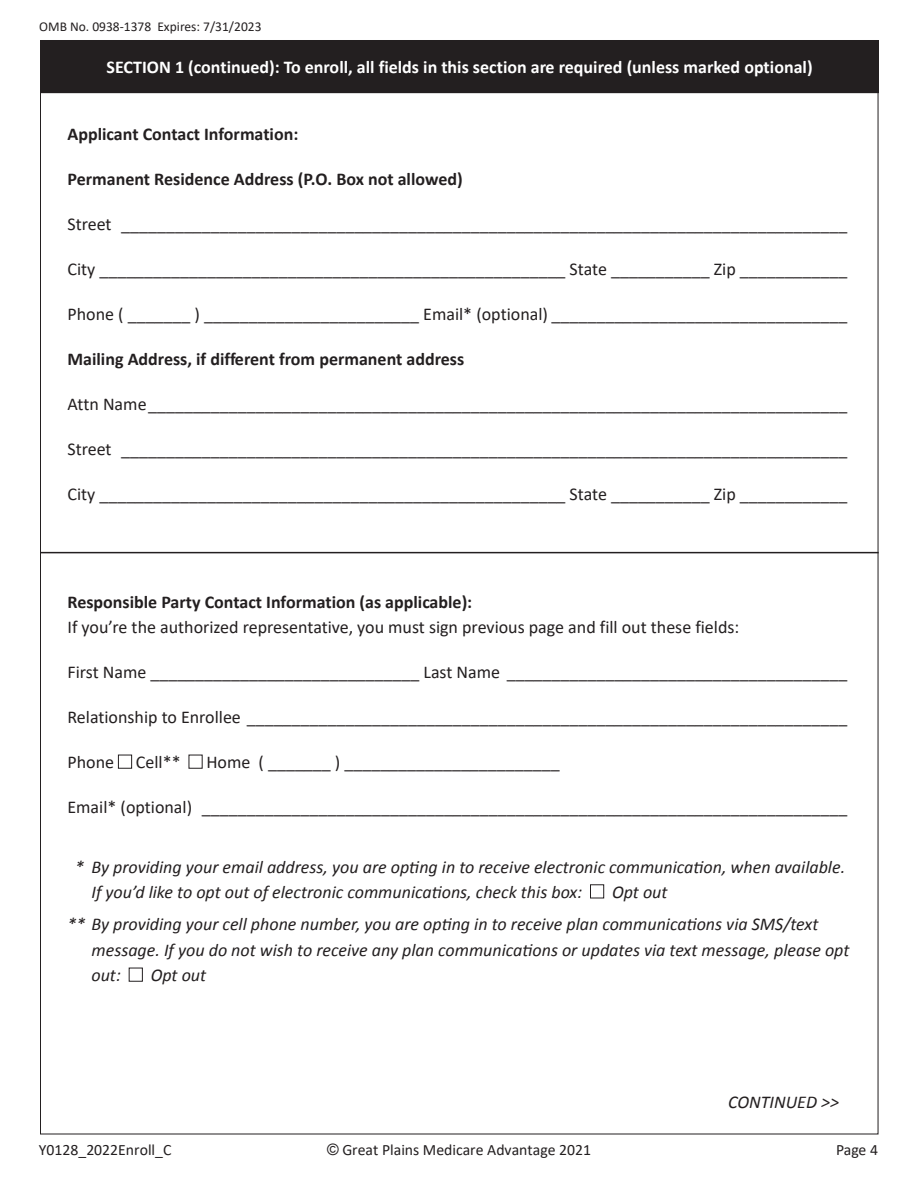
<style>
.page{position:relative;width:918px;height:1188px;background:#fff}
.page>*{position:absolute;margin:0;border:0;box-sizing:border-box;transform-origin:0 0}
.t1{font:18px "Calibri";color:#231f20}
.t2{font:italic 18px/25.5px "Calibri";color:#231f20}
.t3{font:700 18px "Calibri";color:#231f20}
.t4{font:700 18px "Calibri";color:#fff}
.t5{font:15.75px "Calibri";color:#231f20}
.t6{font:13.5px "Calibri";color:#231f20}
.s1{font-family:"Arial"}
</style>
<div class="page">
<hr style="left:40px;top:552px;width:839px;height:1px;background:#231f20">
<div style="left:118px;top:755px;width:14px;height:13px;border:1px solid #231f20"></div>
<div style="left:590px;top:885px;width:14px;height:13px;border:1px solid #231f20"></div>
<div style="left:129px;top:968px;width:14px;height:13px;border:1px solid #231f20"></div>
<div style="left:41px;top:40px;width:837px;height:53px;background:#231f20"></div>
<p class="t6" style="left:39px;top:17px;width:224px">OMB No. 0938-1378 Expires: 7/31/2023</p>
<h1 class="t4" style="left:107px;top:55px;width:708px">SECTION 1 (continued): To enroll, all fields in this section are required (unless marked optional)</h1>
<h2 class="t3" style="left:68px;top:121px;width:232px">Applicant Contact Information:</h2>
<h3 class="t3" style="left:68px;top:166px;width:397px">Permanent Residence Address (P.O. Box not allowed)</h3>
<p class="t1" style="left:68px;top:211px;width:781px">Street _________________________________________________________________________________</p>
<p class="t1" style="left:68px;top:256px;width:781px">City ____________________________________________________ State ___________ Zip ____________</p>
<p class="t1" style="left:68px;top:301px;width:781px">Phone ( _______ ) ________________________ Email* (optional) _________________________________</p>
<h3 class="t3" style="left:68px;top:346px;width:398px">Mailing Address, if different from permanent address</h3>
<p class="t1" style="left:68px;top:391px;width:781px">Attn Name ______________________________________________________________________________</p>
<p class="t1" style="left:68px;top:436px;width:781px">Street _________________________________________________________________________________</p>
<p class="t1" style="left:68px;top:481px;width:781px">City ____________________________________________________ State ___________ Zip ____________</p>
<h2 class="t3" style="left:68px;top:589px;width:406px">Responsible Party Contact Information (as applicable):</h2>
<p class="t1" style="left:68px;top:615px;width:673px">If you’re the authorized representative, you must sign previous page and fill out these fields:</p>
<p class="t1" style="left:68px;top:660px;width:781px">First Name ______________________________ Last Name ______________________________________</p>
<p class="t1" style="left:68px;top:705px;width:781px">Relationship to Enrollee ___________________________________________________________________</p>
<p class="t1" style="left:68px;top:750px;width:115px">Phone Cell**</p>
<p class="t1" style="left:206px;top:750px;width:355px">Home ( _______ ) ________________________</p>
<p class="t1" style="left:67px;top:795px;width:781px">Email* (optional) ________________________________________________________________________</p>
<p class="t2" style="left:92px;top:853px;width:755px;text-indent:-16px">* By providing your email address, you are opting in to receive electronic communication, when available.<br>If you’d like to opt out of electronic communications, check this box:</p>
<p class="t2" style="left:612px;top:879px;width:57px">Opt out</p>
<p class="t2" style="left:92px;top:911px;width:759px;text-indent:-24px">** By providing your cell phone number, you are opting in to receive plan communications via SMS/text message. If you do not wish to receive any plan communications or updates via text message, please opt out:</p>
<p class="t2" style="left:151px;top:962px;width:57px">Opt out</p>
<p class="t2" style="left:728px;top:1089px;width:112px">CONTINUED &gt;&gt;</p>
<p class="t5" style="left:39px;top:1139px;width:134px">Y0128_2022Enroll_C</p>
<p class="t5" style="left:327px;top:1139px;width:265px"><span class="s1">©</span> Great Plains Medicare Advantage 2021</p>
<p class="t5" style="left:836px;top:1139px;width:44px">Page 4</p>
</div>
